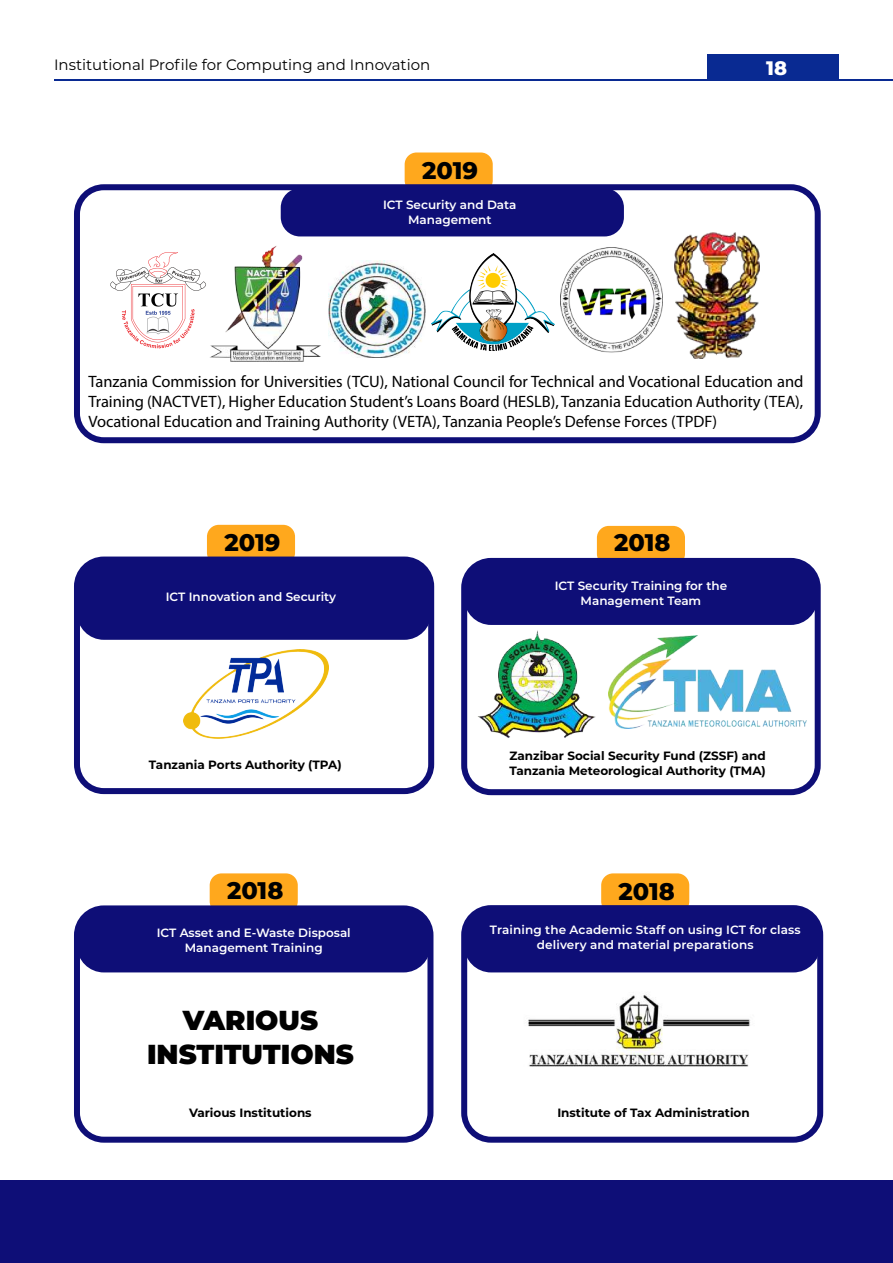
<style>
.page{position:relative;width:893px;height:1263px;background:#fff}
.page>*{position:absolute;margin:0;border:0;box-sizing:border-box;transform-origin:0 0}
.t1{font:900 27.45px/34.3px "Montserrat";color:#000;text-align:center}
.t2{font:800 24px "Montserrat";color:#000}
.t3{font:800 19.5px "Montserrat";color:#fff}
.t4{font:16.5px/19.8px "Myriad Pro";letter-spacing:-.005em;color:#000;text-align:justify}
.t5{font:15px "Montserrat";color:#000}
.t6{font:600 12px/15px "Montserrat";color:#fff;text-align:center}
.t7{font:700 12px/15px "Montserrat";color:#000}
</style>
<div class="page">
<hr style="left:54px;top:80px;width:839px;height:1px;background:#092a92">
<div style="left:707px;top:54px;width:132px;height:27px;background:#092a92"></div>
<div style="left:207px;top:525px;width:88px;height:40px;background:#ffa81d;border-radius:12px"></div>
<div style="left:77px;top:561px;width:354px;height:79px;background:#0e0e77;border-radius:27px"></div>
<div style="left:74px;top:556px;width:360px;height:238px;border:6px solid #0e0e77;border-radius:27px"></div>
<img style="left:183px;top:649px;width:145px;height:90px">
<div style="left:405px;top:152px;width:88px;height:40px;background:#ffa81d;border-radius:12px"></div>
<div style="left:281px;top:188px;width:343px;height:48px;background:#0e0e77;border-radius:19px"></div>
<div style="left:74px;top:184px;width:747px;height:259px;border:6px solid #0e0e77;border-radius:27px"></div>
<img style="left:674px;top:233px;width:85px;height:125px">
<img style="left:110px;top:252px;width:96px;height:97px">
<img style="left:210px;top:246px;width:111px;height:116px">
<img style="left:431px;top:254px;width:123px;height:97px">
<img style="left:560px;top:247px;width:102px;height:106px">
<img style="left:329px;top:261px;width:96px;height:97px">
<img style="left:609px;top:636px;width:197px;height:92px">
<img style="left:477px;top:630px;width:118px;height:108px">
<div style="left:597px;top:526px;width:88px;height:40px;background:#ffa81d;border-radius:12px"></div>
<div style="left:464px;top:561px;width:354px;height:64px;background:#0e0e77;border-radius:27px"></div>
<div style="left:461px;top:558px;width:360px;height:237px;border:6px solid #0e0e77;border-radius:27px"></div>
<div style="left:0;top:1180px;width:893px;height:83px;background:#0e0e77"></div>
<img style="left:468px;top:932px;width:356px;height:184px">
<div style="left:601px;top:873px;width:88px;height:40px;background:#ffa81d;border-radius:12px"></div>
<div style="left:464px;top:910px;width:356px;height:62px;background:#0e0e77;border-radius:27px"></div>
<div style="left:461px;top:905px;width:362px;height:238px;border:6px solid #0e0e77;border-radius:27px"></div>
<div style="left:210px;top:873px;width:88px;height:40px;background:#ffa81d;border-radius:12px"></div>
<div style="left:77px;top:908px;width:353px;height:64px;background:#0e0e77;border-radius:27px"></div>
<div style="left:74px;top:905px;width:359px;height:238px;border:6px solid #0e0e77;border-radius:27px"></div>
<p class="t5" style="left:54px;top:55px;width:378px">Institutional Profile for Computing and Innovation</p>
<p class="t3" style="left:766px;top:53px;width:22px">18</p>
<h2 class="t2" style="left:422px;top:153px;width:57px">2019</h2>
<p class="t6" style="left:383px;top:197px;width:135px">ICT Security and Data<br>Management</p>
<p class="t4" style="left:88px;top:371px;width:716px">Tanzania Commission for Universities (TCU), National Council for Technical and Vocational Education and Training (NACTVET), Higher Education Student’s Loans Board (HESLB), Tanzania Education Authority (TEA), Vocational Education and Training Authority (VETA), Tanzania People’s Defense Forces (TPDF)</p>
<h2 class="t2" style="left:225px;top:525px;width:57px">2019</h2>
<p class="t6" style="left:166px;top:589px;width:172px">ICT Innovation and Security</p>
<p class="t7" style="left:149px;top:756px;width:194px">Tanzania Ports Authority (TPA)</p>
<h2 class="t2" style="left:227px;top:872px;width:58px">2018</h2>
<p class="t6" style="left:157px;top:925px;width:196px">ICT Asset and E-Waste Disposal<br>Management Training</p>
<h1 class="t1" style="left:147px;top:1001px;width:208px">VARIOUS<br>INSTITUTIONS</h1>
<p class="t7" style="left:189px;top:1104px;width:124px">Various Institutions</p>
<h2 class="t2" style="left:614px;top:525px;width:58px">2018</h2>
<p class="t6" style="left:555px;top:577px;width:174px">ICT Security Training for the<br>Management Team</p>
<p class="t7" style="left:509px;top:748px;width:258px">Zanzibar Social Security Fund (ZSSF) and<br>Tanzania Meteorological Authority (TMA)</p>
<h2 class="t2" style="left:619px;top:873px;width:58px">2018</h2>
<p class="t6" style="left:490px;top:922px;width:312px">Training the Academic Staff on using ICT for class delivery and material preparations</p>
<p class="t7" style="left:557px;top:1104px;width:194px">Institute of Tax Administration</p>
</div>
